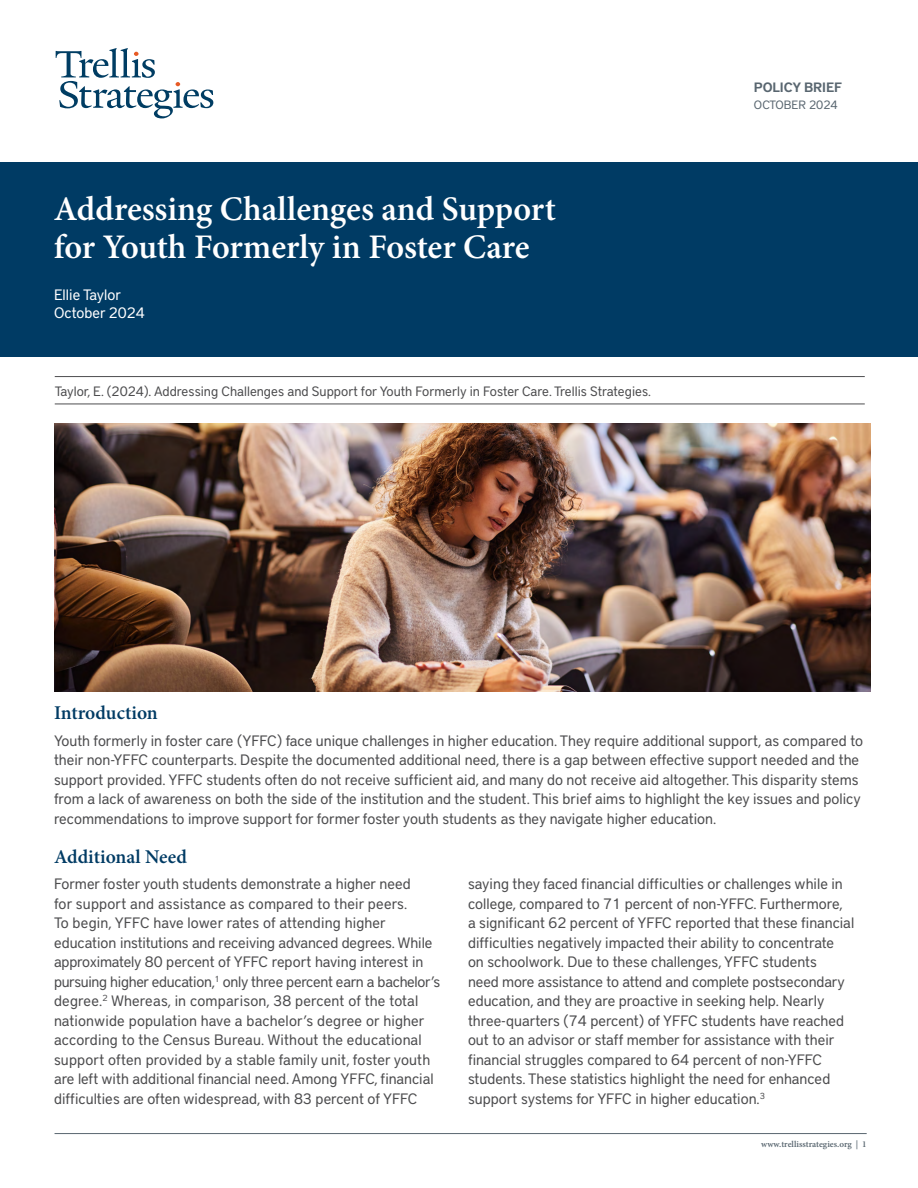
<style>
.page{position:relative;width:918px;height:1188px;background:#fff}
.page>*{position:absolute;margin:0;border:0;box-sizing:border-box;transform-origin:0 0}
.t1{font:600 34.5px/37.5px "Minion Pro";letter-spacing:-.005em;color:#fff}
.t2{font:600 19.5px "Minion Pro";color:#003b64}
.Body{font:15px/19.5px "District Pro";color:#4d4d4f}
.Byline{font:15px "District Pro";color:#fff}
.Citation{font:13.5px "District Pro";color:#4d4d4f}
.t3{font:600 13.5px "District Pro";letter-spacing:-.01em;color:#596670}
.t4{font:12px "District Pro";color:#596670}
.t5{font:600 9px "Minion Pro";color:#596670}
</style>
<div class="page">
<hr style="left:55px;top:1133px;width:812px;height:1px;background:#596670">
<hr style="left:55px;top:376px;width:810px;height:1px;background:#4d4d4f">
<hr style="left:55px;top:404px;width:810px;height:1px;background:#4d4d4f">
<div style="left:0;top:162px;width:918px;height:194px;background:#003b64"></div>
<svg style="left:56px;top:48px;width:157px;height:70px"></svg>
<img style="left:54px;top:423px;width:817px;height:268px">
<h1 class="t1" style="left:54px;top:191px;width:503px">Addressing Challenges and Support for Youth Formerly in Foster Care</h1>
<p class="Byline" style="left:54px;top:284px;width:69px">Ellie Taylor</p>
<p class="Byline" style="left:54px;top:302px;width:92px">October 2024</p>
<p class="Citation" style="left:55px;top:381px;width:598px">Taylor, E. (2024). Addressing Challenges and Support for Youth Formerly in Foster Care. Trellis Strategies.</p>
<p class="t3" style="left:754px;top:78px;width:90px">POLICY BRIEF</p>
<p class="t4" style="left:754px;top:96px;width:85px">OCTOBER 2024</p>
<h2 class="t2" style="left:54px;top:700px;width:105px">Introduction</h2>
<p class="Body" style="left:54px;top:730px;width:811px">Youth formerly in foster care (YFFC) face unique challenges in higher education. They require additional support, as compared to their non-YFFC counterparts. Despite the documented additional need, there is a gap between effective support needed and the support provided. YFFC students often do not receive sufficient aid, and many do not receive aid altogether. This disparity stems from a lack of awareness on both the side of the institution and the student. This brief aims to highlight the key issues and policy recommendations to improve support for former foster youth students as they navigate higher education.</p>
<h2 class="t2" style="left:54px;top:843px;width:134px">Additional Need</h2>
<p class="Body" style="left:54px;top:873px;width:388px">Former foster youth students demonstrate a higher need<br>for support and assistance as compared to their peers.<br>To begin, YFFC have lower rates of attending higher education institutions and receiving advanced degrees. While approximately 80 percent of YFFC report having interest in pursuing higher education,<sup>1</sup> only three percent earn a bachelor’s degree.<sup>2</sup> Whereas, in comparison, 38 percent of the total nationwide population have a bachelor’s degree or higher according to the Census Bureau. Without the educational support often provided by a stable family unit, foster youth are left with additional financial need. Among YFFC, financial difficulties are often widespread, with 83 percent of YFFC</p>
<p class="Body" style="left:468px;top:873px;width:388px">saying they faced financial difficulties or challenges while in college, compared to 71 percent of non-YFFC. Furthermore,<br>a significant 62 percent of YFFC reported that these financial difficulties negatively impacted their ability to concentrate<br>on schoolwork. Due to these challenges, YFFC students<br>need more assistance to attend and complete postsecondary education, and they are proactive in seeking help. Nearly three-quarters (74 percent) of YFFC students have reached out to an advisor or staff member for assistance with their financial struggles compared to 64 percent of non-YFFC students. These statistics highlight the need for enhanced support systems for YFFC in higher education.<sup>3</sup></p>
<p class="t5" style="left:761px;top:1138px;width:107px">www.trellisstrategies.org | 1</p>
</div>
